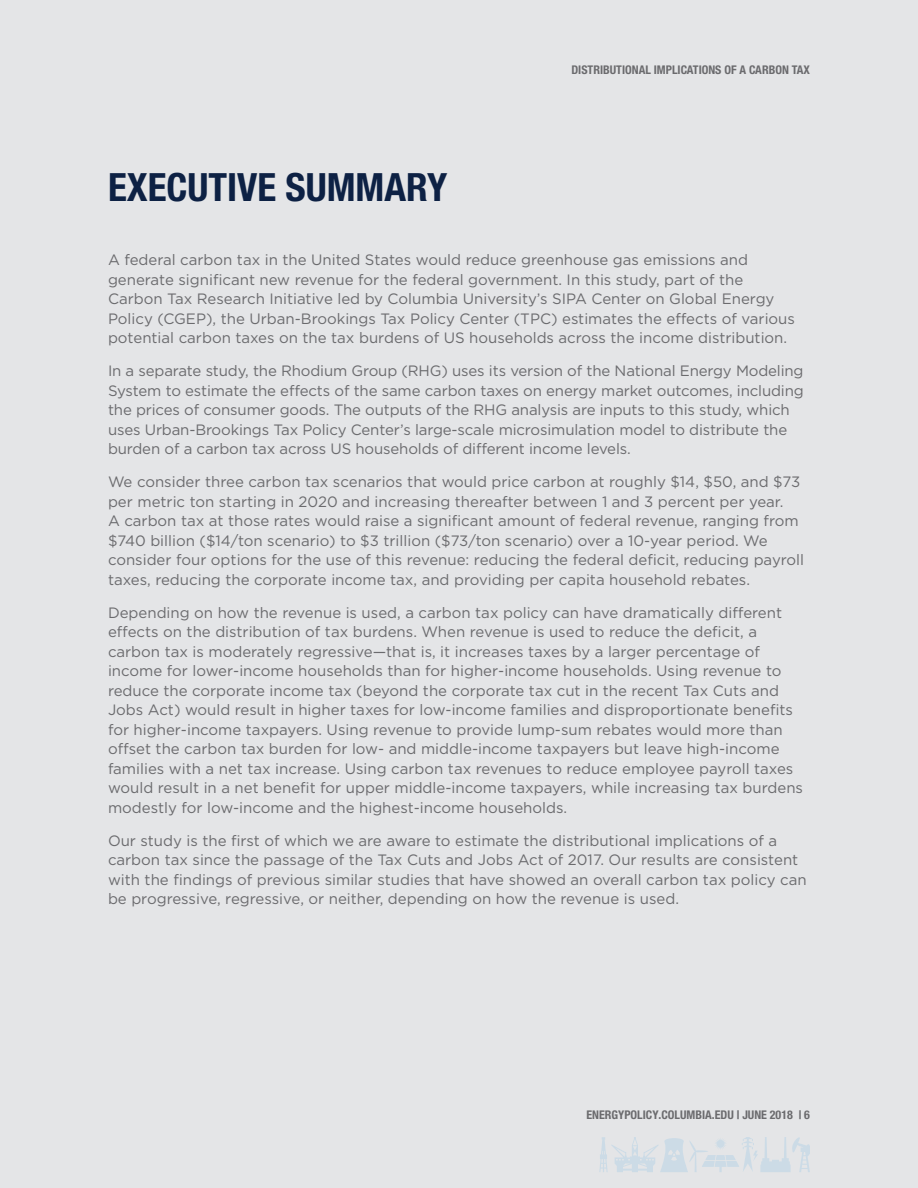
<style>
.page{position:relative;width:918px;height:1188px;background:#e4e5e7}
.page>*{position:absolute;margin:0;border:0;box-sizing:border-box;transform-origin:0 0}
.t1{font:700 condensed 39px "Helvetica Neue";color:#0d2144}
.Body_Copy{font:15px/19.5px "Gotham";color:#6b6b6e}
.t2{font:700 condensed 12px "Helvetica Neue";color:#6b6b6e}
</style>
<div class="page">
<svg style="left:599px;top:1137px;width:211px;height:35px"></svg>
<p class="t1" style="left:108px;top:164px;width:341px">EXECUTIVE SUMMARY</p>
<p class="t2" style="left:571px;top:62px;width:240px">DISTRIBUTIONAL IMPLICATIONS OF A CARBON TAX</p>
<p class="Body_Copy" style="left:108px;top:250px;width:689px">A federal carbon tax in the United States would reduce greenhouse gas emissions and generate significant new revenue for the federal government. In this study, part of the Carbon Tax Research Initiative led by Columbia University’s SIPA Center on Global Energy Policy (CGEP), the Urban-Brookings Tax Policy Center (TPC) estimates the effects of various potential carbon taxes on the tax burdens of US households across the income distribution.</p>
<p class="Body_Copy" style="left:108px;top:361px;width:697px">In a separate study, the Rhodium Group (RHG) uses its version of the National Energy Modeling System to estimate the effects of the same carbon taxes on energy market outcomes, including the prices of consumer goods. The outputs of the RHG analysis are inputs to this study, which uses Urban-Brookings Tax Policy Center’s large-scale microsimulation model to distribute the burden of a carbon tax across US households of different income levels.</p>
<p class="Body_Copy" style="left:108px;top:472px;width:698px">We consider three carbon tax scenarios that would price carbon at roughly $14, $50, and $73 per metric ton starting in 2020 and increasing thereafter between 1 and 3 percent per year.<br>A carbon tax at those rates would raise a significant amount of federal revenue, ranging from $740 billion ($14/ton scenario) to $3 trillion ($73/ton scenario) over a 10-year period. We consider four options for the use of this revenue: reducing the federal deficit, reducing payroll taxes, reducing the corporate income tax, and providing per capita household rebates.</p>
<p class="Body_Copy" style="left:108px;top:603px;width:697px">Depending on how the revenue is used, a carbon tax policy can have dramatically different effects on the distribution of tax burdens. When revenue is used to reduce the deficit, a carbon tax is moderately regressive—that is, it increases taxes by a larger percentage of income for lower-income households than for higher-income households. Using revenue to reduce the corporate income tax (beyond the corporate tax cut in the recent Tax Cuts and Jobs Act) would result in higher taxes for low-income families and disproportionate benefits for higher-income taxpayers. Using revenue to provide lump-sum rebates would more than offset the carbon tax burden for low- and middle-income taxpayers but leave high-income families with a net tax increase. Using carbon tax revenues to reduce employee payroll taxes would result in a net benefit for upper middle-income taxpayers, while increasing tax burdens modestly for low-income and the highest-income households.</p>
<p class="Body_Copy" style="left:108px;top:831px;width:700px">Our study is the first of which we are aware to estimate the distributional implications of a carbon tax since the passage of the Tax Cuts and Jobs Act of 2017. Our results are consistent with the findings of previous similar studies that have showed an overall carbon tax policy can be progressive, regressive, or neither, depending on how the revenue is used.</p>
<p class="t2" style="left:586px;top:1108px;width:225px">ENERGYPOLICY.COLUMBIA.EDU | JUNE 2018 | 6</p>
</div>
